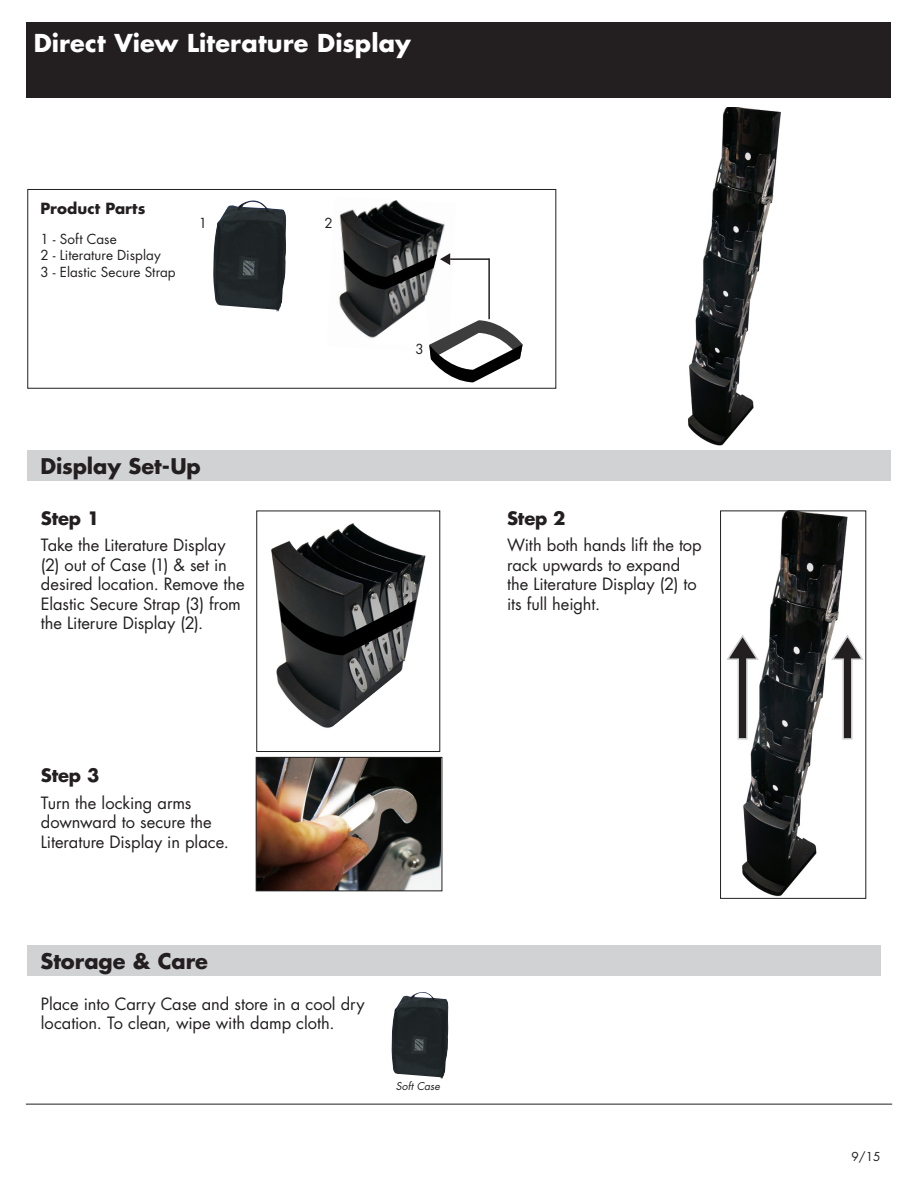
<style>
.page{position:relative;width:918px;height:1188px;background:#fff}
.page>*{position:absolute;margin:0;border:0;box-sizing:border-box;transform-origin:0 0}
.t1{font:700 24px "Futura";letter-spacing:.005em;color:#fff}
.t2{font:700 21px "Futura";letter-spacing:-.005em;color:#231f20}
.t3{font:700 18px "Futura";letter-spacing:-.01em;color:#231f20}
.t4{font:16.5px/19.5px "Futura";letter-spacing:-.005em;color:#231f20}
.t5{font:700 15px "Futura";letter-spacing:.005em;color:#231f20}
.t6{font:13.5px/16.5px "Futura";letter-spacing:.005em;color:#231f20}
.t7{font:12px "Futura";color:#231f20}
.t8{font:italic 10.5px "Futura";letter-spacing:.015em;color:#231f20}
</style>
<div class="page">
<div style="left:27px;top:189px;width:529px;height:200px;border:1px solid #231f20"></div>
<img style="left:339px;top:200px;width:112px;height:138px">
<div style="left:27px;top:22px;width:864px;height:75px;background:#231f20"></div>
<div style="left:27px;top:450px;width:864px;height:31px;background:#d1d2d4"></div>
<hr style="left:26px;top:1104px;width:866px;height:1px;background:#231f20">
<div style="left:27px;top:945px;width:853px;height:30px;background:#d1d2d4"></div>
<img style="left:271px;top:523px;width:155px;height:205px">
<svg style="left:279px;top:599px;width:137px;height:56px;background:#3c3d3d"></svg>
<img style="left:742px;top:513px;width:106px;height:384px">
<div style="left:720px;top:511px;width:146px;height:388px;border:1px solid #231f20"></div>
<img style="left:258px;top:759px;width:182px;height:130px">
<div style="left:256px;top:757px;width:186px;height:134px;border:1px solid #231f20"></div>
<img style="left:213px;top:200px;width:73px;height:112px">
<img style="left:392px;top:992px;width:57px;height:87px">
<img style="left:688px;top:107px;width:93px;height:339px">
<svg style="left:429px;top:320px;width:94px;height:62px"></svg>
<svg style="left:726px;top:633px;width:33px;height:107px"></svg>
<svg style="left:830px;top:633px;width:34px;height:107px"></svg>
<svg style="left:344px;top:250px;width:106px;height:40px;background:#515252"></svg>
<hr style="left:450px;top:258px;width:39px;height:2px;background:#231f20">
<hr style="left:488px;top:258px;width:2px;height:61px;background:#231f20">
<h1 class="t1" style="left:34px;top:27px;width:379px">Direct View Literature Display</h1>
<p class="t5" style="left:40px;top:198px;width:106px">Product Parts</p>
<p class="t6" style="left:40px;top:231px;width:137px">1 - Soft Case<br>2 - Literature Display<br>3 - Elastic Secure Strap</p>
<p class="t6" style="left:199px;top:215px;width:10px">1</p>
<p class="t6" style="left:324px;top:215px;width:10px">2</p>
<p class="t2" style="left:40px;top:451px;width:162px">Display Set-Up</p>
<p class="t3" style="left:41px;top:506px;width:60px">Step 1</p>
<p class="t4" style="left:41px;top:535px;width:205px">Take the Literature Display (2) out of Case (1) &amp; set in desired location. Remove the<br>Elastic Secure Strap (3) from the Literure Display (2).</p>
<p class="t6" style="left:416px;top:341px;width:10px">3</p>
<p class="t3" style="left:41px;top:763px;width:60px">Step 3</p>
<p class="t4" style="left:41px;top:793px;width:190px">Turn the locking arms downward to secure the<br>Literature Display in place.</p>
<p class="t2" style="left:40px;top:946px;width:169px">Storage &amp; Care</p>
<p class="t4" style="left:41px;top:994px;width:325px">Place into Carry Case and store in a cool dry location. To clean, wipe with damp cloth.</p>
<p class="t8" style="left:396px;top:1079px;width:46px">Soft Case</p>
<p class="t3" style="left:507px;top:506px;width:60px">Step 2</p>
<p class="t4" style="left:507px;top:535px;width:196px">With both hands lift the top rack upwards to expand the Literature Display (2) to its full height.</p>
<p class="t7" style="left:851px;top:1148px;width:31px">9/15</p>
</div>
